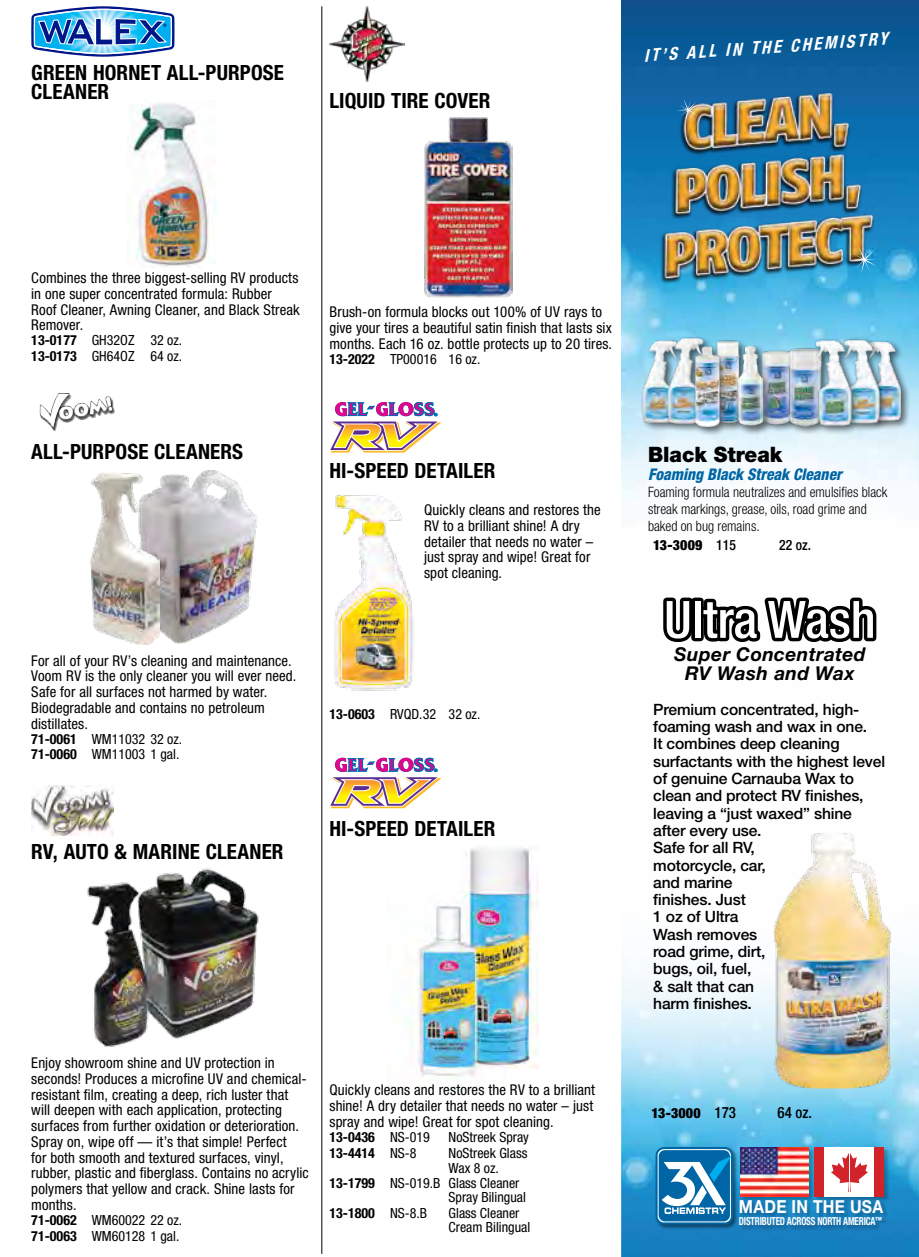
<style>
.page{position:relative;width:919px;height:1257px;background:#fff}
.page>*{position:absolute;margin:0;border:0;box-sizing:border-box;transform-origin:0 0}
.t1{font:500 condensed 51.45px "Helvetica Neue LT Std";color:#fff}
.t2{font:900 21.35px "Helvetica Neue LT Std";color:#000;scale:.96 1}
.t3{font:700 condensed 21px/19.2px "Helvetica Neue LT Std";letter-spacing:.005em;color:#000}
.t4{font:italic 700 19.07px/19.1px "Helvetica Neue LT Std";letter-spacing:.02em;color:#000;text-align:center}
.t5{font:700 18.03px "Helvetica Neue LT Std";letter-spacing:.02em;color:#fff;scale:.87 1}
.t6{font:italic 700 condensed 17.5px "Helvetica Neue LT Std";color:#fff;scale:.96 1}
.t7{font:italic 800 condensed 16.1px "Helvetica Neue LT Std";color:#0065a4;scale:.96 1}
.t8{font:500 15.58px/17.3px "Helvetica Neue LT Std";letter-spacing:-.01em;color:#000}
.t9{font:500 condensed 15.58px "Helvetica Neue LT Std";color:#000;scale:.96 1}
.t10{font:condensed 14.88px/15.8px "Helvetica Neue LT Std";letter-spacing:.01em;color:#000}
.t11{font:300 condensed 14.35px/17.2px "Helvetica Neue LT Std";color:#000;scale:.96 1}
.t12{font:500 condensed 14.35px "Helvetica Neue LT Std";color:#000;scale:.96 1}
.t13{font:condensed 14px/15.8px "Helvetica Neue LT Std";color:#000}
.t14{font:700 condensed 14px "Helvetica Neue LT Std";color:#000}
.t15{font:900 condensed 14px "Helvetica Neue LT Std";letter-spacing:.015em;color:#000}
.t16{font:700 condensed 11.03px "Helvetica Neue LT Std";letter-spacing:-.02em;color:#fff;scale:.82 1}
.s1{font-weight:700}
.s2{font-weight:400}
.s3{font-weight:500;font-size:14.35px}
.s4{font-weight:500;font-size:15.58px}
</style>
<div class="page">
<img style="left:462px;top:847px;width:77px;height:222px">
<img style="left:406px;top:906px;width:70px;height:172px">
<img style="left:461px;top:891px;width:46px;height:178px">
<img style="left:329px;top:6px;width:75px;height:76px">
<img style="left:334px;top:494px;width:80px;height:197px">
<svg style="left:31px;top:6px;width:143px;height:51px"></svg>
<img style="left:40px;top:393px;width:75px;height:38px">
<img style="left:31px;top:785px;width:83px;height:50px">
<svg style="left:330px;top:757px;width:111px;height:51px"></svg>
<svg style="left:330px;top:402px;width:111px;height:51px"></svg>
<img style="left:622px;top:0;width:297px;height:500px">
<img style="left:622px;top:963px;width:297px;height:294px">
<hr style="left:321px;top:6px;width:1px;height:1248px;background:#000">
<div style="left:655px;top:1147px;width:83px;height:83px;background:#000;opacity:.45"></div>
<svg style="left:655px;top:1147px;width:78px;height:77px"></svg>
<div style="left:740px;top:1147px;width:74px;height:55px;background:#000;opacity:.25"></div>
<img style="left:740px;top:1147px;width:69px;height:49px">
<div style="left:739px;top:1200px;width:149px;height:31px;background:#000;opacity:.25"></div>
<div style="left:815px;top:1147px;width:74px;height:55px;background:#000;opacity:.25"></div>
<div style="left:814px;top:1147px;width:10px;height:49px;background:#d2232a"></div>
<div style="left:824px;top:1147px;width:50px;height:49px;background:#fff"></div>
<div style="left:874px;top:1147px;width:9px;height:49px;background:#d2232a"></div>
<svg style="left:831px;top:1153px;width:37px;height:39px"></svg>
<svg style="left:663px;top:597px;width:214px;height:45px"></svg>
<img style="left:677px;top:73px;width:178px;height:74px">
<img style="left:667px;top:147px;width:198px;height:61px">
<img style="left:654px;top:208px;width:233px;height:80px">
<svg style="left:850px;top:246px;width:27px;height:27px"></svg>
<svg style="left:676px;top:99px;width:22px;height:21px"></svg>
<div style="left:640px;top:336px;width:272px;height:101px;background:#000;opacity:.2"></div>
<img style="left:773px;top:346px;width:13px;height:81px">
<img style="left:713px;top:337px;width:32px;height:87px">
<div style="left:640px;top:337px;width:46px;height:94px;background:#000;opacity:.5"></div>
<img style="left:638px;top:340px;width:25px;height:82px">
<div style="left:665px;top:335px;width:48px;height:97px;background:#000;opacity:.5"></div>
<img style="left:663px;top:337px;width:45px;height:86px">
<div style="left:692px;top:344px;width:37px;height:92px;background:#000;opacity:.5"></div>
<img style="left:688px;top:343px;width:38px;height:88px">
<div style="left:734px;top:344px;width:39px;height:92px;background:#000;opacity:.5"></div>
<img style="left:736px;top:345px;width:28px;height:82px">
<div style="left:786px;top:346px;width:45px;height:89px;background:#000;opacity:.5"></div>
<img style="left:787px;top:345px;width:25px;height:81px">
<div style="left:866px;top:339px;width:44px;height:92px;background:#000;opacity:.5"></div>
<img style="left:888px;top:338px;width:16px;height:84px">
<div style="left:841px;top:336px;width:47px;height:96px;background:#000;opacity:.5"></div>
<img style="left:860px;top:339px;width:23px;height:85px">
<div style="left:812px;top:337px;width:48px;height:97px;background:#000;opacity:.5"></div>
<img style="left:813px;top:336px;width:42px;height:93px">
<img style="left:774px;top:833px;width:120px;height:255px">
<img style="left:127px;top:100px;width:90px;height:168px">
<img style="left:424px;top:117px;width:88px;height:181px">
<img style="left:160px;top:470px;width:97px;height:173px">
<img style="left:91px;top:473px;width:69px;height:171px">
<img style="left:87px;top:868px;width:172px;height:179px">
<h3 class="t3" style="left:31px;top:63px;width:254px">GREEN HORNET ALL-PURPOSE<br>CLEANER</h3>
<h3 class="t3" style="left:329px;top:91px;width:162px">LIQUID TIRE COVER</h3>
<p class="t6" style="left:643px;top:45px;width:256px;rotate:-4deg">IT’S ALL IN THE CHEMISTRY</p>
<p class="t10" style="left:31px;top:270px;width:270px">Combines the three biggest-selling RV products in one super concentrated formula: Rubber Roof Cleaner, Awning Cleaner, and Black Streak Remover.</p>
<p class="t13" style="left:31px;top:332px;width:152px"><span class="s1">13-0177</span> GH32OZ 32 oz.<br><span class="s1">13-0173</span> GH64OZ 64 oz.</p>
<p class="t10" style="left:329px;top:304px;width:284px">Brush-on formula blocks out 100% of UV rays to give your tires a beautiful satin finish that lasts six months. Each 16 oz. bottle protects up to 20 tires.</p>
<p class="t13" style="left:329px;top:351px;width:152px"><span class="s1">13-2022</span> TP00016 16 oz.</p>
<h3 class="t3" style="left:31px;top:441px;width:213px">ALL-PURPOSE CLEANERS</h3>
<p class="t10" style="left:31px;top:652px;width:266px">For all of your RV’s cleaning and maintenance.<br>Voom RV is the only cleaner you will ever need.<br>Safe for all surfaces not harmed by water.<br>Biodegradable and contains no petroleum distillates.</p>
<p class="t13" style="left:31px;top:731px;width:152px"><span class="s1">71-0061</span> WM11032 32 oz.<br><span class="s1">71-0060</span> WM11003 1 gal.</p>
<h3 class="t3" style="left:31px;top:842px;width:254px">RV, AUTO &amp; MARINE CLEANER</h3>
<h3 class="t3" style="left:329px;top:461px;width:167px">HI-SPEED DETAILER</h3>
<p class="t10" style="left:424px;top:502px;width:178px">Quickly cleans and restores the<br>RV to a brilliant shine! A dry detailer that needs no water – just spray and wipe! Great for spot cleaning.</p>
<p class="t13" style="left:329px;top:706px;width:152px"><span class="s1">13-0603</span> RVQD.32 32 oz.</p>
<h3 class="t3" style="left:329px;top:819px;width:167px">HI-SPEED DETAILER</h3>
<p class="t10" style="left:31px;top:1055px;width:279px">Enjoy showroom shine and UV protection in seconds! Produces a microfine UV and chemical&shy;resistant film, creating a deep, rich luster that will deepen with each application, protecting surfaces from further oxidation or deterioration.<br>Spray on, wipe off — it’s that simple! Perfect<br>for both smooth and textured surfaces, vinyl, rubber, plastic and fiberglass. Contains no acrylic polymers that yellow and crack. Shine lasts for months.</p>
<p class="t13" style="left:31px;top:1212px;width:152px"><span class="s1">71-0062</span> WM60022 22 oz.<br><span class="s1">71-0063</span> WM60128 1 gal.</p>
<p class="t10" style="left:329px;top:1082px;width:267px">Quickly cleans and restores the RV to a brilliant shine! A dry detailer that needs no water – just spray and wipe! Great for spot cleaning.</p>
<p class="t14" style="left:329px;top:1128px;width:102px">13-0436 <span class="s2">NS-019</span></p>
<p class="t13" style="left:448px;top:1129px;width:82px">NoStreek Spray</p>
<p class="t14" style="left:329px;top:1144px;width:88px">13-4414 <span class="s2">NS-8</span></p>
<p class="t13" style="left:448px;top:1145px;width:80px">NoStreek Glass</p>
<p class="t13" style="left:448px;top:1160px;width:52px">Wax 8 oz.</p>
<p class="t13" style="left:329px;top:1175px;width:191px"><span class="s1">13-1799</span> NS-019.B Glass Cleaner</p>
<p class="t13" style="left:448px;top:1189px;width:79px">Spray Bilingual</p>
<p class="t14" style="left:329px;top:1204px;width:99px">13-1800 <span class="s2">NS-8.B</span></p>
<p class="t13" style="left:448px;top:1205px;width:83px;line-height:14.9px">Glass Cleaner<br>Cream Bilingual</p>
<h2 class="t2" style="left:648px;top:442px;width:141px">Black Streak</h2>
<p class="t7" style="left:648px;top:464px;width:203px">Foaming Black Streak Cleaner</p>
<p class="t11" style="left:648px;top:483px;width:251px">Foaming formula neutralizes and emulsifies black streak markings, grease, oils, road grime and baked on bug remains.</p>
<p class="t15" style="left:653px;top:536px;width:84px">13-3009 <span class="s3">115</span></p>
<p class="t12" style="left:779px;top:536px;width:34px">22 oz.</p>
<h1 class="t1" style="left:664px;top:589px;width:213px">Ultra Wash</h1>
<p class="t4" style="left:674px;top:644px;width:193px">Super Concentrated<br>RV Wash and Wax</p>
<p class="t8" style="left:653px;top:700px;width:233px">Premium concentrated, high&shy;foaming wash and wax in one.<br>It combines deep cleaning surfactants with the highest level of genuine Carnauba Wax to clean and protect RV finishes, leaving a “just waxed” shine after every use.<br>Safe for all RV,<br>motorcycle, car,<br>and marine<br>finishes. Just<br>1 oz of Ultra<br>Wash removes<br>road grime, dirt,<br>bugs, oil, fuel,<br>&amp; salt that can<br>harm finishes.</p>
<p class="t15" style="left:651px;top:1104px;width:86px">13-3000 <span class="s4">173</span></p>
<p class="t9" style="left:777px;top:1103px;width:38px">64 oz.</p>
<p class="t5" style="left:739px;top:1195px;width:167px">MADE IN THE USA</p>
<p class="t16" style="left:739px;top:1215px;width:176px">DISTRIBUTED ACROSS NORTH AMERICA<sup>™</sup></p>
</div>
